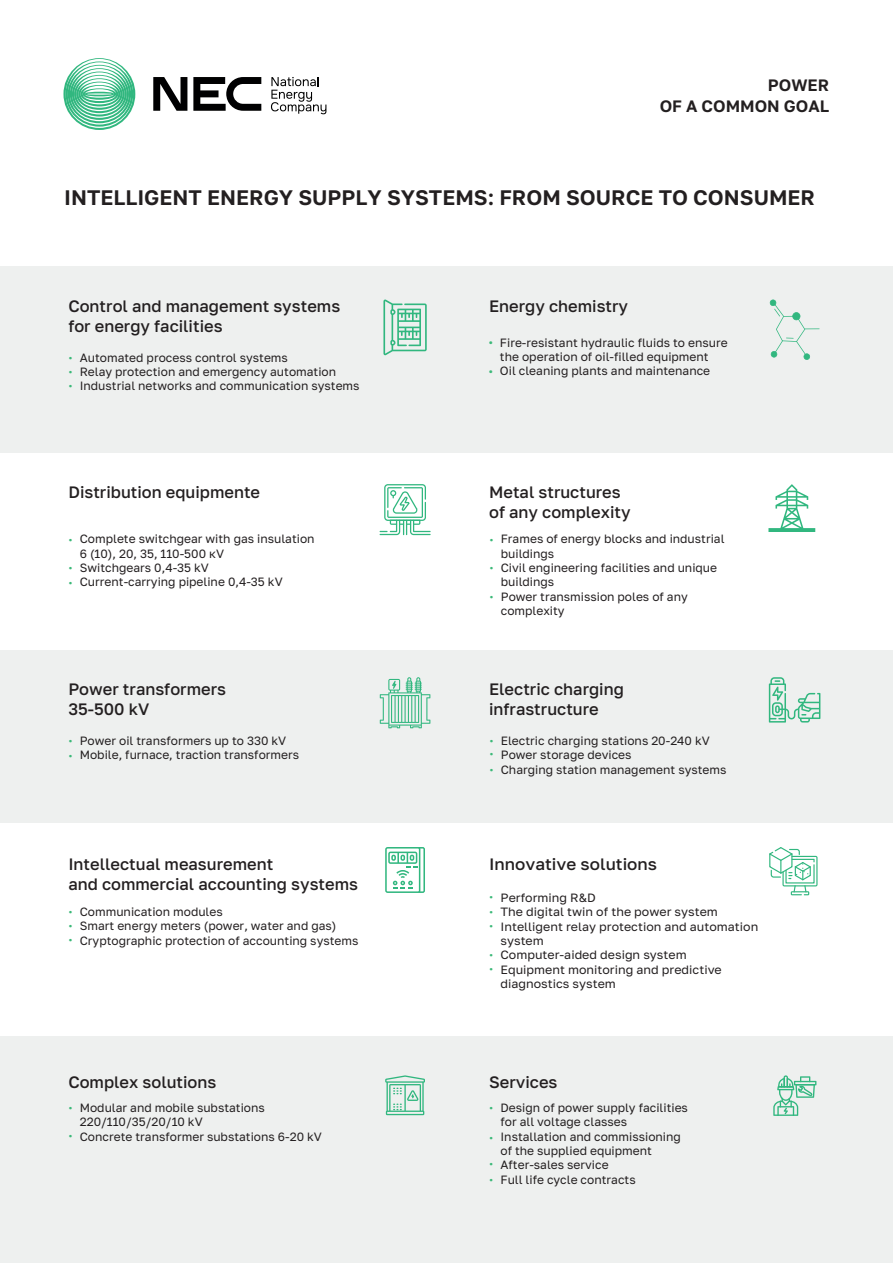
<style>
.page{position:relative;width:893px;height:1263px;background:#fff}
.page>*{position:absolute;margin:0;border:0;box-sizing:border-box;transform-origin:0 0}
.t1{font:600 21px "Golos Text";color:#231f20}
.t2{font:500 16.5px/19.8px "Golos Text";color:#231f20}
.t3{font:500 16.5px "Golos Text";color:#231f20;scale:1.04 1}
.t4{font:600 16.5px/21px "Golos Text";color:#231f20;text-align:right}
.t5{font:12px/14.4px "Golos Text";color:#231f20}
.t6{font:12px/14.4px "Golos Text";color:#231f20;scale:1.04 1}
.t7{font:12px "Golos Text";color:#3cb979}
.t8{font:10.5px/13.6px "Golos Text";color:#3cb979}
.t9{font:10.2px/15.8px "Golos Text";color:#3cb979;scale:1.04 1}
.s1{font-size:10.5px;color:#3cb979}
</style>
<div class="page">
<svg style="left:768px;top:484px;width:47px;height:48px"></svg>
<svg style="left:769px;top:847px;width:48px;height:48px"></svg>
<div style="left:0;top:267px;width:893px;height:186px;background:#eef0ef"></div>
<div style="left:0;top:650px;width:893px;height:172px;background:#eef0ef"></div>
<div style="left:0;top:1037px;width:893px;height:226px;background:#eef0ef"></div>
<svg style="left:383px;top:299px;width:44px;height:56px"></svg>
<svg style="left:380px;top:484px;width:51px;height:51px"></svg>
<svg style="left:385px;top:1075px;width:40px;height:40px"></svg>
<svg style="left:385px;top:847px;width:40px;height:46px"></svg>
<svg style="left:380px;top:677px;width:50px;height:51px"></svg>
<svg style="left:770px;top:299px;width:49px;height:61px"></svg>
<svg style="left:769px;top:677px;width:51px;height:45px"></svg>
<svg style="left:773px;top:1075px;width:43px;height:41px"></svg>
<svg style="left:63px;top:58px;width:72px;height:72px"></svg>
<svg style="left:153px;top:77px;width:34px;height:34px"></svg>
<svg style="left:193px;top:77px;width:68px;height:34px"></svg>
<svg style="left:271px;top:77px;width:55px;height:37px"></svg>
<h2 class="t4" style="left:660px;top:74px;width:171px">POWER<br>OF A COMMON GOAL</h2>
<h1 class="t1" style="left:64px;top:185px;width:752px">INTELLIGENT ENERGY SUPPLY SYSTEMS: FROM SOURCE TO CONSUMER</h1>
<h2 class="t2" style="left:68px;top:296px;width:273px">Control and management systems for energy facilities</h2>
<p class="t5" style="left:80px;top:350px;width:281px">Automated process control systems<br>Relay protection and emergency automation<br>Industrial networks and communication systems</p>
<p class="t8" style="left:68px;top:351px;width:6px;text-align:justify">• • •</p>
<h2 class="t2" style="left:489px;top:296px;width:141px">Energy chemistry</h2>
<p class="t7" style="left:488px;top:335px;width:6px">•</p>
<p class="t7" style="left:488px;top:364px;width:6px">•</p>
<p class="t5" style="left:500px;top:335px;width:229px">Fire-resistant hydraulic fluids to ensure the operation of oil-filled equipment<br>Oil cleaning plants and maintenance</p>
<h2 class="t2" style="left:68px;top:482px;width:193px">Distribution equipmentе</h2>
<p class="t8" style="left:68px;top:532px;width:6px">•</p>
<p class="t8" style="left:68px;top:560px;width:6px;line-height:14.7px">• •</p>
<h2 class="t2" style="left:489px;top:482px;width:143px">Metal structures of any complexity</h2>
<p class="t5" style="left:501px;top:532px;width:225px">Frames of energy blocks and industrial buildings<br>Civil engineering facilities and unique buildings<br>Power transmission poles of any complexity</p>
<p class="t5" style="left:80px;top:532px;width:236px">Сomplete switchgear with gas insulation<br>6 (10), 20, 35, 110-500 кV<br>Switchgears 0,4-35 kV<br>Current-carrying pipeline 0,4-35 kV</p>
<p class="t8" style="left:489px;top:532px;width:6px">•</p>
<p class="t8" style="left:489px;top:561px;width:6px">•</p>
<p class="t8" style="left:489px;top:589px;width:6px">•</p>
<h2 class="t2" style="left:68px;top:679px;width:159px">Power transformers<br>35-500 kV</h2>
<p class="t5" style="left:80px;top:733px;width:221px;text-indent:-11px"><span class="s1">•</span> Power oil transformers up to 330 kV<br>Mobile, furnace, traction transformers</p>
<p class="t8" style="left:68px;top:748px;width:6px">•</p>
<h2 class="t2" style="left:68px;top:854px;width:291px">Intellectual measurement<br>and commercial accounting systems</h2>
<p class="t5" style="left:80px;top:904px;width:280px">Сommunication modules<br>Smart energy meters (power, water and gas)<br>Сryptographic protection of accounting systems</p>
<p class="t8" style="left:68px;top:905px;width:6px">•</p>
<p class="t8" style="left:68px;top:933px;width:6px">•</p>
<p class="t8" style="left:68px;top:918px;width:6px">•</p>
<h2 class="t2" style="left:489px;top:679px;width:136px">Electric charging infrastructure</h2>
<p class="t8" style="left:489px;top:733px;width:6px">• •</p>
<p class="t5" style="left:501px;top:733px;width:227px">Electric charging stations 20-240 kV<br>Power storage devices<br>Charging station management systems</p>
<p class="t8" style="left:489px;top:762px;width:6px">•</p>
<h2 class="t3" style="left:489px;top:854px;width:163px">Innovative solutions</h2>
<p class="t9" style="left:489px;top:888px;width:6px">• •</p>
<p class="t9" style="left:489px;top:918px;width:6px">•</p>
<p class="t9" style="left:489px;top:947px;width:6px;line-height:14.4px">• •</p>
<p class="t6" style="left:500px;top:890px;width:249px">Performing R&amp;D<br>The digital twin of the power system<br>Intelligent relay protection and automation system<br>Computer-aided design system<br>Equipment monitoring and predictive diagnostics system</p>
<h2 class="t2" style="left:68px;top:1072px;width:150px">Complex solutions</h2>
<p class="t5" style="left:80px;top:1100px;width:244px">Modular and mobile substations<br>220/110/35/20/10 kV<br>Concrete transformer substations 6-20 kV</p>
<p class="t8" style="left:489px;top:1100px;width:6px">•</p>
<h2 class="t2" style="left:489px;top:1072px;width:70px">Services</h2>
<p class="t5" style="left:500px;top:1100px;width:189px">Design of power supply facilities for all voltage classes<br>Installation and commissioning of the supplied equipment<br>After-sales service<br>Full life cycle contracts</p>
<p class="t8" style="left:68px;top:1100px;width:6px">•</p>
<p class="t8" style="left:68px;top:1129px;width:6px">•</p>
<p class="t8" style="left:489px;top:1130px;width:6px">•</p>
<p class="t8" style="left:489px;top:1156px;width:6px;line-height:15.1px">• •</p>
</div>
